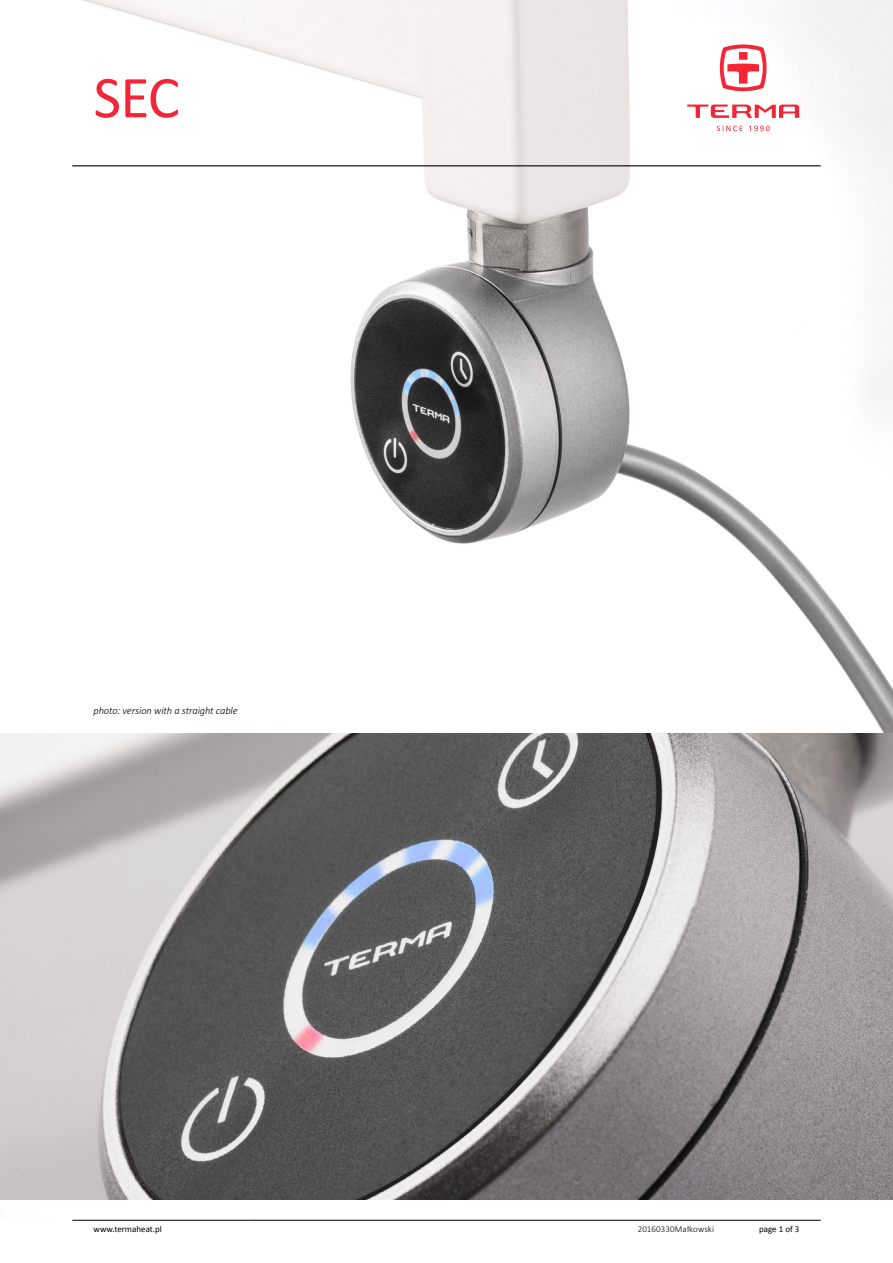
<style>
.page{position:relative;width:893px;height:1263px;background:#fff}
.page>*{position:absolute;margin:0;border:0;box-sizing:border-box;transform-origin:0 0}
.Tytuł_-_nazwa_grzałk{font:60px "Calibri";color:#f42534}
.Dane_techniczne_-_op{font:italic 300 10.5px "Calibri";letter-spacing:-.01em;color:#000}
.Stopka{font:9px "Calibri";color:#000}
.Tekst_-_czarny{font:300 9px "Calibri";letter-spacing:.005em;color:#000}
</style>
<div class="page">
<img style="left:0;top:0;width:893px;height:1220px">
<img style="left:0;top:733px;width:893px;height:466px">
<hr style="left:72px;top:1220px;width:749px;height:1px;background:#000">
<hr style="left:72px;top:165px;width:749px;height:1px;background:#000">
<svg style="left:720px;top:44px;width:46px;height:47px"></svg>
<svg style="left:687px;top:105px;width:112px;height:13px"></svg>
<svg style="left:717px;top:126px;width:25px;height:5px"></svg>
<svg style="left:749px;top:126px;width:21px;height:5px"></svg>
<p class="Tytuł_-_nazwa_grzałk" style="left:94px;top:59px;width:88px">SEC</p>
<p class="Dane_techniczne_-_op" style="left:94px;top:703px;width:146px">photo: version with a straight cable</p>
<p class="Stopka" style="left:94px;top:1223px;width:70px">www.termaheat.pl</p>
<p class="Tekst_-_czarny" style="left:638px;top:1223px;width:78px">20160330Małkowski</p>
<p class="Stopka" style="left:759px;top:1223px;width:42px">page 1 of 3</p>
</div>
